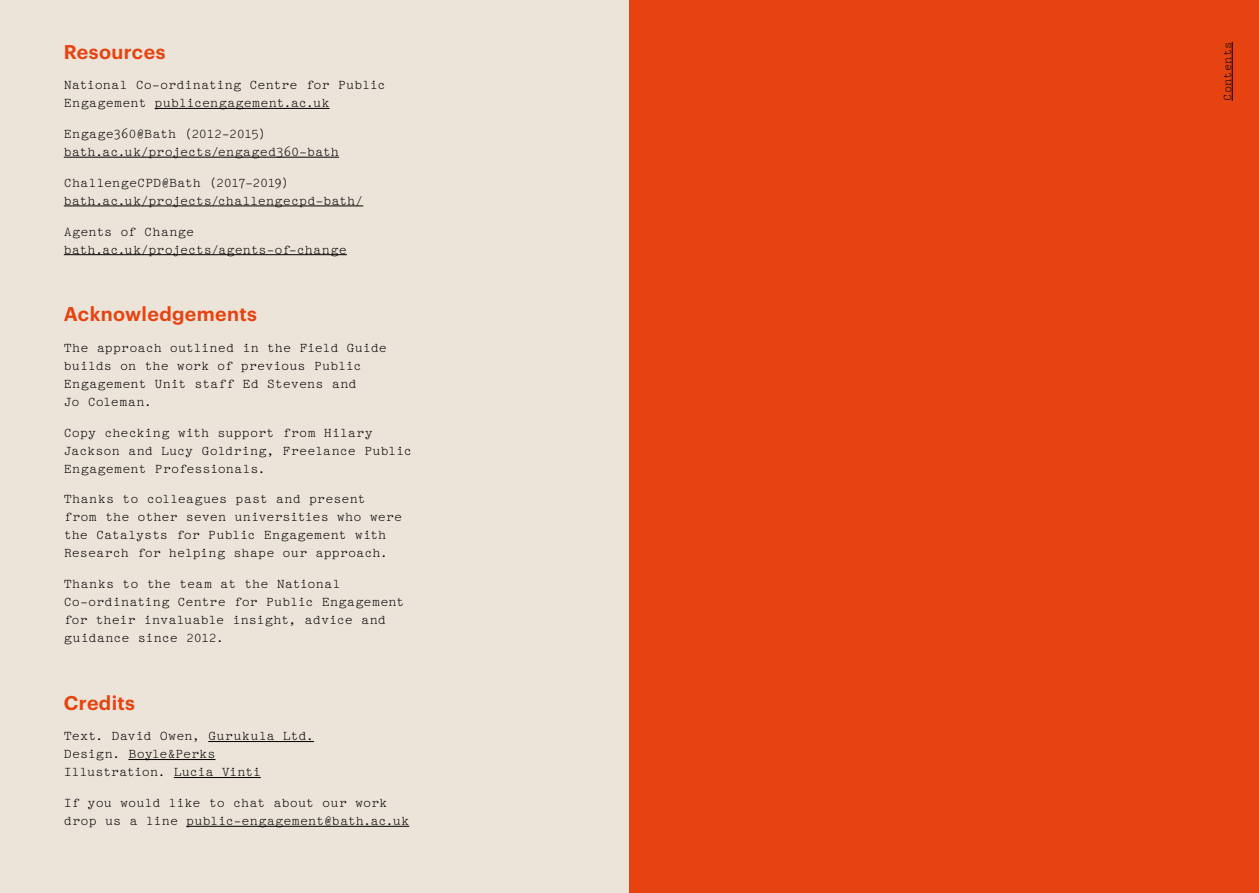
<style>
.page{position:relative;width:1259px;height:893px;background:#ece3d9}
.page>*{position:absolute;margin:0;border:0;box-sizing:border-box;transform-origin:0 0}
.t1{font:600 19.5px "Graphik";letter-spacing:.02em;color:#e74310}
.t2{font:13.5px/18px "Pica 10 Pitch BT";color:#000}
.t3{font:12px "Pica 10 Pitch BT";letter-spacing:.02em;color:#000}
</style>
<div class="page">
<div style="left:629px;top:0;width:630px;height:893px;background:#e74310"></div>
<hr style="left:155px;top:108px;width:175px;height:1px;background:#000">
<hr style="left:64px;top:157px;width:275px;height:1px;background:#000">
<hr style="left:64px;top:206px;width:299px;height:1px;background:#000">
<hr style="left:64px;top:254px;width:283px;height:1px;background:#000">
<hr style="left:208px;top:741px;width:106px;height:1px;background:#000">
<hr style="left:128px;top:759px;width:87px;height:1px;background:#000">
<hr style="left:174px;top:777px;width:87px;height:1px;background:#000">
<hr style="left:186px;top:826px;width:223px;height:1px;background:#000">
<hr style="left:1232px;top:42px;width:1px;height:59px;background:#000">
<h1 class="t1" style="left:64px;top:37px;width:103px">Resources</h1>
<p class="t2" style="left:64px;top:76px;width:323px">National Co-ordinating Centre for Public<br>Engagement publicengagement.ac.uk</p>
<p class="t2" style="left:64px;top:125px;width:277px">Engage360@Bath (2012-2015) bath.ac.uk/projects/engaged360-bath</p>
<p class="t2" style="left:64px;top:174px;width:301px">ChallengeCPD@Bath (2017-2019) bath.ac.uk/projects/challengecpd-bath/</p>
<p class="t2" style="left:64px;top:222px;width:284px">Agents of Change bath.ac.uk/projects/agents-of-change</p>
<h1 class="t1" style="left:64px;top:299px;width:195px">Acknowledgements</h1>
<p class="t2" style="left:64px;top:339px;width:324px">The approach outlined in the Field Guide builds on the work of previous Public<br>Engagement Unit staff Ed Stevens and<br>Jo Coleman.</p>
<p class="t2" style="left:64px;top:423px;width:349px">Copy checking with support from Hilary<br>Jackson and Lucy Goldring, Freelance Public<br>Engagement Professionals.</p>
<p class="t2" style="left:64px;top:490px;width:340px">Thanks to colleagues past and present from the other seven universities who were the Catalysts for Public Engagement with Research for helping shape our approach.</p>
<p class="t2" style="left:64px;top:575px;width:342px">Thanks to the team at the National Co-ordinating Centre for Public Engagement for their invaluable insight, advice and guidance since 2012.</p>
<h1 class="t1" style="left:64px;top:688px;width:73px">Credits</h1>
<p class="t2" style="left:64px;top:727px;width:252px">Text. David Owen, Gurukula Ltd.<br>Design. Boyle&amp;Perks<br>Illustration. Lucia Vinti</p>
<p class="t2" style="left:64px;top:794px;width:347px">If you would like to chat about our work drop us a line public-engagement@bath.ac.uk</p>
<p class="t3" style="left:1220px;top:101px;width:61px;rotate:-90deg">Contents</p>
</div>
